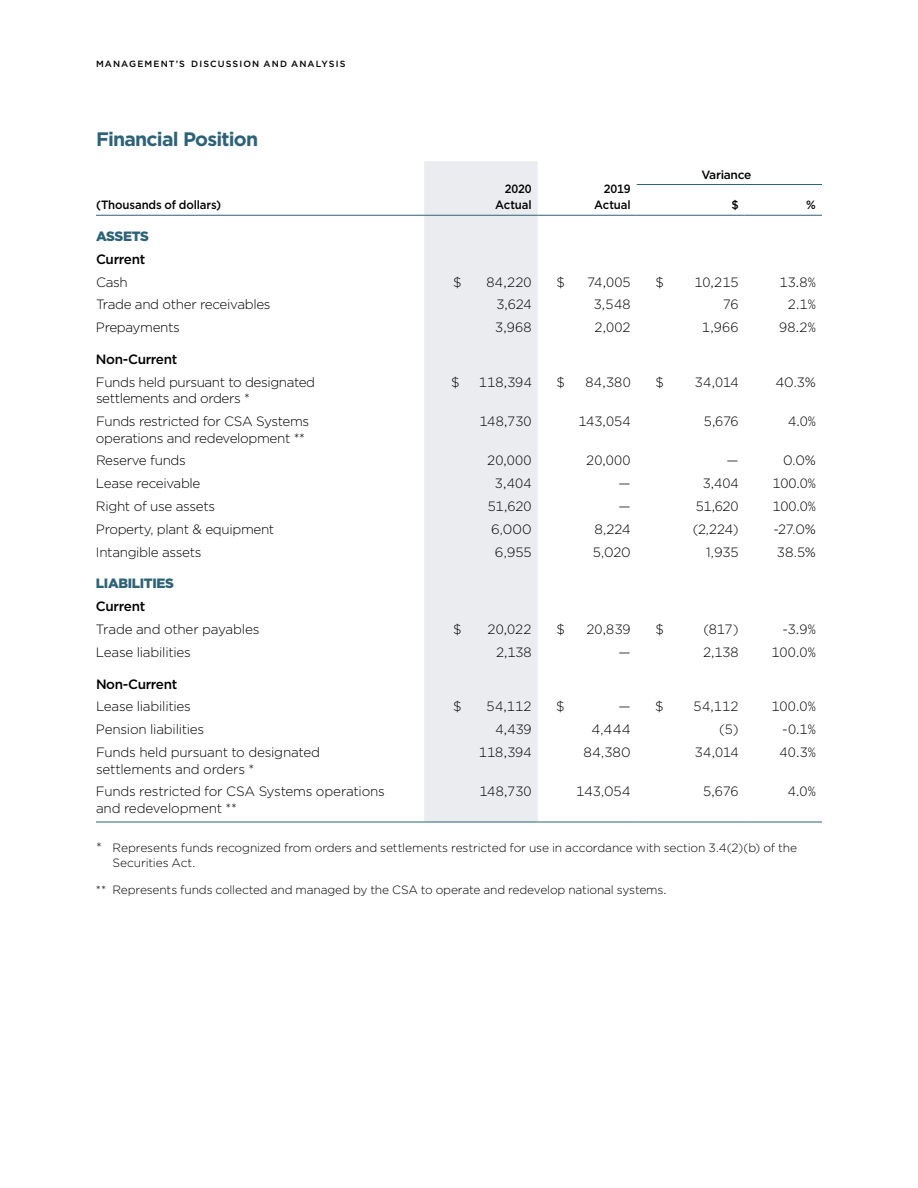
<style>
.page{position:relative;width:918px;height:1188px;background:#fff}
.page>*{position:absolute;margin:0;border:0;box-sizing:border-box;transform-origin:0 0}
.H2_Span_Column{font:700 19.5px "Gotham";letter-spacing:-.04em;color:#2d6277}
.fin_chart_L{font:300 13.5px/16.5px "Gotham";letter-spacing:-.01em;color:#000}
.fin_chart_txt{font:300 13.5px/16.5px "Gotham";letter-spacing:-.025em;color:#000}
.Body_first{font:300 13.5px/16.5px "Gotham";letter-spacing:-.015em;color:#000}
.fin_chart_txt-2{font:500 13.5px "Gotham";letter-spacing:-.025em;color:#000}
.fin_chart_txt-3{font:900 13.5px "Gotham";letter-spacing:-.025em;color:#2d6277}
.Body_first-2{font:300 12px/15px "Gotham";letter-spacing:-.01em;color:#000}
.Table_Header{font:500 12px/16.5px "Gotham";letter-spacing:-.01em;color:#000;text-align:right;scale:.95 1}
.fin_chart_txt-4{font:500 12px "Gotham";letter-spacing:-.025em;color:#000}
.t1{font:500 9px "Gotham";letter-spacing:.12em;color:#000}
.s1{font-size:13.5px}
</style>
<div class="page">
<div style="left:424px;top:161px;width:114px;height:661px;background:#ebecef"></div>
<hr style="left:96px;top:215px;width:328px;height:1px;background:#2d6277">
<hr style="left:424px;top:215px;width:114px;height:1px;background:#2d6277">
<hr style="left:538px;top:215px;width:99px;height:1px;background:#2d6277">
<hr style="left:637px;top:215px;width:108px;height:1px;background:#2d6277">
<hr style="left:745px;top:215px;width:77px;height:1px;background:#2d6277">
<hr style="left:96px;top:822px;width:328px;height:1px;background:#2d6277">
<hr style="left:424px;top:822px;width:114px;height:1px;background:#2d6277">
<hr style="left:538px;top:822px;width:99px;height:1px;background:#2d6277">
<hr style="left:637px;top:822px;width:108px;height:1px;background:#2d6277">
<hr style="left:745px;top:822px;width:77px;height:1px;background:#2d6277">
<hr style="left:637px;top:184px;width:108px;height:1px;background:#2d6277">
<hr style="left:745px;top:184px;width:77px;height:1px;background:#2d6277">
<p class="t1" style="left:96px;top:58px;width:251px">MANAGEMENT’S DISCUSSION AND ANALYSIS</p>
<h2 class="H2_Span_Column" style="left:96px;top:126px;width:164px">Financial Position</h2>
<p class="Table_Header" style="left:96px;top:197px;width:133px">(Thousands of dollars)</p>
<p class="Table_Header" style="left:495px;top:180px;width:40px">2020<br>Actual</p>
<p class="Table_Header" style="left:594px;top:180px;width:40px">2019<br>Actual</p>
<p class="fin_chart_txt-4" style="left:701px;top:166px;width:51px">Variance</p>
<p class="Table_Header" style="left:731px;top:197px;width:9px">$</p>
<p class="Table_Header" style="left:806px;top:197px;width:12px">%</p>
<p class="fin_chart_txt-3" style="left:96px;top:227px;width:54px">ASSETS</p>
<p class="fin_chart_txt-2" style="left:96px;top:250px;width:51px">Current</p>
<p class="fin_chart_txt" style="left:96px;top:273px;width:33px">Cash</p>
<p class="fin_chart_L" style="left:453px;top:273px;width:10px">$</p>
<p class="fin_chart_L" style="left:486px;top:273px;width:47px">84,220</p>
<p class="fin_chart_L" style="left:556px;top:273px;width:10px">$</p>
<p class="fin_chart_L" style="left:587px;top:273px;width:45px">74,005</p>
<p class="fin_chart_L" style="left:655px;top:273px;width:10px">$</p>
<p class="fin_chart_L" style="left:694px;top:273px;width:46px">10,215</p>
<p class="fin_chart_L" style="left:780px;top:273px;width:38px">13.8%</p>
<p class="fin_chart_txt" style="left:96px;top:296px;width:176px">Trade and other receivables</p>
<p class="fin_chart_L" style="left:496px;top:296px;width:37px">3,624</p>
<p class="fin_chart_L" style="left:594px;top:296px;width:38px">3,548</p>
<p class="fin_chart_L" style="left:723px;top:296px;width:17px">76</p>
<p class="fin_chart_L" style="left:788px;top:296px;width:30px">2.1%</p>
<p class="fin_chart_txt" style="left:96px;top:319px;width:85px">Prepayments</p>
<p class="fin_chart_L" style="left:495px;top:319px;width:38px">3,968</p>
<p class="fin_chart_L" style="left:594px;top:319px;width:38px">2,002</p>
<p class="fin_chart_L" style="left:702px;top:319px;width:38px">1,966</p>
<p class="fin_chart_L" style="left:779px;top:319px;width:38px">98.2%</p>
<p class="fin_chart_txt-2" style="left:96px;top:350px;width:83px">Non-Current</p>
<p class="fin_chart_txt" style="left:96px;top:373px;width:221px">Funds held pursuant to designated settlements and orders *</p>
<p class="fin_chart_L" style="left:451px;top:373px;width:10px">$</p>
<p class="fin_chart_L" style="left:479px;top:373px;width:54px">118,394</p>
<p class="fin_chart_L" style="left:556px;top:373px;width:10px">$</p>
<p class="fin_chart_L" style="left:585px;top:373px;width:47px">84,380</p>
<p class="fin_chart_L" style="left:655px;top:373px;width:10px">$</p>
<p class="fin_chart_L" style="left:695px;top:373px;width:45px">34,014</p>
<p class="fin_chart_L" style="left:775px;top:373px;width:42px">40.3%</p>
<p class="fin_chart_txt" style="left:96px;top:413px;width:215px">Funds restricted for CSA Systems operations and redevelopment **</p>
<p class="fin_chart_L" style="left:479px;top:413px;width:54px">148,730</p>
<p class="fin_chart_L" style="left:578px;top:413px;width:54px">143,054</p>
<p class="fin_chart_L" style="left:704px;top:413px;width:36px">5,676</p>
<p class="fin_chart_L" style="left:788px;top:413px;width:29px">4.0%</p>
<p class="fin_chart_txt" style="left:96px;top:452px;width:91px">Reserve funds</p>
<p class="fin_chart_L" style="left:487px;top:452px;width:46px">20,000</p>
<p class="fin_chart_L" style="left:586px;top:452px;width:46px">20,000</p>
<p class="fin_chart_L" style="left:727px;top:452px;width:14px">—</p>
<p class="fin_chart_L" style="left:783px;top:452px;width:34px">0.0%</p>
<p class="fin_chart_txt" style="left:96px;top:475px;width:106px">Lease receivable</p>
<p class="fin_chart_L" style="left:495px;top:475px;width:38px">3,404</p>
<p class="fin_chart_L" style="left:619px;top:475px;width:14px">—</p>
<p class="fin_chart_L" style="left:703px;top:475px;width:37px">3,404</p>
<p class="fin_chart_L" style="left:773px;top:475px;width:45px">100.0%</p>
<p class="fin_chart_txt" style="left:96px;top:498px;width:121px">Right of use assets</p>
<p class="fin_chart_L" style="left:488px;top:498px;width:45px">51,620</p>
<p class="fin_chart_L" style="left:619px;top:498px;width:14px">—</p>
<p class="fin_chart_L" style="left:696px;top:498px;width:44px">51,620</p>
<p class="fin_chart_L" style="left:773px;top:498px;width:45px">100.0%</p>
<p class="fin_chart_txt" style="left:96px;top:520px;width:180px">Property, plant &amp; equipment</p>
<p class="fin_chart_L" style="left:491px;top:520px;width:42px">6,000</p>
<p class="fin_chart_L" style="left:594px;top:520px;width:38px">8,224</p>
<p class="fin_chart_L" style="left:693px;top:520px;width:47px">(2,224)</p>
<p class="fin_chart_L" style="left:773px;top:520px;width:44px">-27.0%</p>
<p class="fin_chart_txt" style="left:96px;top:543px;width:107px">Intangible assets</p>
<p class="fin_chart_L" style="left:495px;top:543px;width:38px">6,955</p>
<p class="fin_chart_L" style="left:593px;top:543px;width:39px">5,020</p>
<p class="fin_chart_L" style="left:706px;top:543px;width:34px">1,935</p>
<p class="fin_chart_L" style="left:777px;top:543px;width:41px">38.5%</p>
<p class="fin_chart_txt-3" style="left:96px;top:574px;width:80px">LIABILITIES</p>
<p class="fin_chart_txt-2" style="left:96px;top:598px;width:51px">Current</p>
<p class="fin_chart_L" style="left:96px;top:621px;width:165px">Trade and other payables</p>
<p class="fin_chart_L" style="left:453px;top:621px;width:10px">$</p>
<p class="fin_chart_L" style="left:488px;top:621px;width:46px">20,022</p>
<p class="fin_chart_L" style="left:556px;top:621px;width:10px">$</p>
<p class="fin_chart_L" style="left:586px;top:621px;width:46px">20,839</p>
<p class="fin_chart_L" style="left:655px;top:621px;width:10px">$</p>
<p class="fin_chart_L" style="left:703px;top:621px;width:37px">(817)</p>
<p class="fin_chart_L" style="left:783px;top:621px;width:35px">-3.9%</p>
<p class="fin_chart_L" style="left:96px;top:643px;width:96px">Lease liabilities</p>
<p class="fin_chart_L" style="left:496px;top:643px;width:37px">2,138</p>
<p class="fin_chart_L" style="left:619px;top:643px;width:14px">—</p>
<p class="fin_chart_L" style="left:703px;top:643px;width:37px">2,138</p>
<p class="fin_chart_L" style="left:772px;top:643px;width:46px">100.0%</p>
<p class="fin_chart_txt-2" style="left:96px;top:675px;width:83px">Non-Current</p>
<p class="fin_chart_L" style="left:96px;top:698px;width:96px">Lease liabilities</p>
<p class="fin_chart_L" style="left:453px;top:698px;width:10px">$</p>
<p class="fin_chart_L" style="left:487px;top:698px;width:47px">54,112</p>
<p class="fin_chart_L" style="left:556px;top:698px;width:10px">$</p>
<p class="fin_chart_L" style="left:619px;top:698px;width:14px">—</p>
<p class="fin_chart_L" style="left:655px;top:698px;width:10px">$</p>
<p class="fin_chart_L" style="left:694px;top:698px;width:47px">54,112</p>
<p class="fin_chart_L" style="left:772px;top:698px;width:46px">100.0%</p>
<p class="fin_chart_L" style="left:96px;top:721px;width:110px">Pension liabilities</p>
<p class="fin_chart_L" style="left:495px;top:721px;width:38px">4,439</p>
<p class="fin_chart_L" style="left:592px;top:721px;width:41px">4,444</p>
<p class="fin_chart_L" style="left:719px;top:721px;width:21px">(5)</p>
<p class="fin_chart_L" style="left:782px;top:721px;width:35px">-0.1%</p>
<p class="fin_chart_L" style="left:96px;top:744px;width:226px">Funds held pursuant to designated settlements and orders *</p>
<p class="fin_chart_L" style="left:479px;top:744px;width:54px">118,394</p>
<p class="fin_chart_L" style="left:583px;top:744px;width:49px">84,380</p>
<p class="fin_chart_L" style="left:695px;top:744px;width:45px">34,014</p>
<p class="fin_chart_L" style="left:779px;top:744px;width:38px">40.3%</p>
<p class="Body_first" style="left:96px;top:783px;width:290px">Funds restricted for CSA Systems operations and redevelopment **</p>
<p class="fin_chart_L" style="left:479px;top:783px;width:54px">148,730</p>
<p class="fin_chart_L" style="left:576px;top:783px;width:56px">143,054</p>
<p class="fin_chart_L" style="left:703px;top:783px;width:37px">5,676</p>
<p class="fin_chart_L" style="left:788px;top:783px;width:30px">4.0%</p>
<p class="Body_first-2" style="left:112px;top:840px;width:686px;text-indent:-16px"><span class="s1">*</span> Represents funds recognized from orders and settlements restricted for use in accordance with section 3.4(2)(b) of the<br>Securities Act.</p>
<p class="Body_first-2" style="left:96px;top:881px;width:572px">** Represents funds collected and managed by the CSA to operate and redevelop national systems<span class="s1">.</span></p>
</div>
